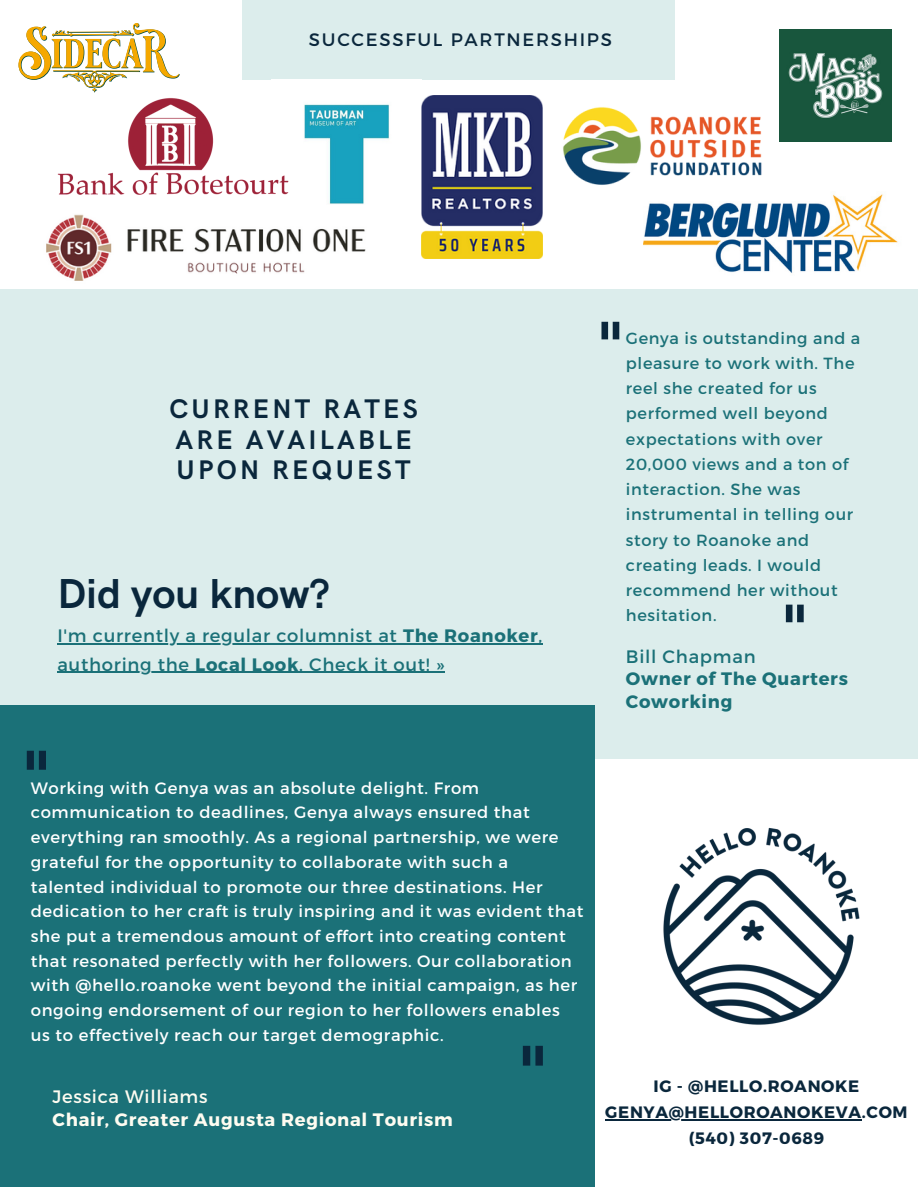
<style>
.page{position:relative;width:918px;height:1188px;background:#fff}
.page>*{position:absolute;margin:0;border:0;box-sizing:border-box;transform-origin:0 0}
.t1{font:700 74.1px "HK Grotesk";color:#0a273c}
.t2{font:700 71.1px "HK Grotesk";color:#0a273c}
.t3{font:700 66px "HK Grotesk";color:#0a273c}
.t4{font:700 42px "HK Grotesk";color:#0a273c}
.t5{font:700 27px/30.3px "HK Grotesk";letter-spacing:.12em;color:#0a273c}
.t6{font:19.35px "Montserrat";letter-spacing:.04em;color:#fff}
.t7{font:18px/28.2px "Montserrat";letter-spacing:.04em;color:#1b7178}
.t8{font:700 18px "Montserrat";letter-spacing:.04em;color:#fefcf1}
.t9{font:700 18px/22.5px "Montserrat";letter-spacing:.04em;color:#1b7178}
.t10{font:18px "Montserrat";letter-spacing:.095em;color:#0a273c}
.t11{font:18px "Montserrat";letter-spacing:.04em;color:#fefcf1}
.t12{font:16.5px/24.8px "Montserrat";letter-spacing:.04em;color:#fff}
.t13{font:700 16.5px/25.8px "Montserrat";letter-spacing:.04em;color:#0a273c;text-align:center}
.t14{font:16.2px/25.2px "Montserrat";letter-spacing:.04em;color:#1b7178}
.s1{font-weight:700}
</style>
<div class="page">
<div style="left:0;top:289px;width:918px;height:470px;background:#dcedec"></div>
<div style="left:242px;top:0;width:433px;height:79px;background:#dcedec"></div>
<img style="left:304px;top:104px;width:85px;height:100px">
<img style="left:46px;top:214px;width:320px;height:67px">
<svg style="left:18px;top:23px;width:162px;height:70px"></svg>
<img style="left:779px;top:29px;width:113px;height:113px">
<div style="left:0;top:706px;width:595px;height:481px;background:#1b7178"></div>
<img style="left:663px;top:827px;width:197px;height:198px">
<img style="left:421px;top:96px;width:122px;height:163px">
<img style="left:644px;top:194px;width:254px;height:79px">
<img style="left:57px;top:98px;width:232px;height:97px">
<img style="left:563px;top:107px;width:199px;height:78px">
<hr style="left:57px;top:644px;width:346px;height:1px;background:#1b7178">
<hr style="left:403px;top:644px;width:136px;height:1px;background:#1b7178">
<hr style="left:57px;top:672px;width:138px;height:1px;background:#1b7178">
<hr style="left:195px;top:672px;width:104px;height:1px;background:#1b7178">
<hr style="left:299px;top:672px;width:146px;height:1px;background:#1b7178">
<hr style="left:605px;top:1119px;width:257px;height:1px;background:#0a273c">
<p class="t10" style="left:309px;top:28px;width:305px">SUCCESSFUL PARTNERSHIPS</p>
<h3 class="t5" style="left:169px;top:395px;width:250px">CURRENT RATES<br>ARE AVAILABLE<br>UPON REQUEST</h3>
<h3 class="t4" style="left:57px;top:570px;width:274px">Did you know?</h3>
<p class="t7" style="left:57px;top:621px;width:487px">I'm currently a regular columnist at <span class="s1">The Roanoker</span>, authoring the <span class="s1">Local Look</span>. Check it out! »</p>
<h2 class="t2" style="left:20px;top:736px;width:35px">"</h2>
<p class="t12" style="left:31px;top:775px;width:554px">Working with Genya was an absolute delight. From communication to deadlines, Genya always ensured that everything ran smoothly. As a regional partnership, we were grateful for the opportunity to collaborate with such a talented individual to promote our three destinations. Her dedication to her craft is truly inspiring and it was evident that she put a tremendous amount of effort into creating content that resonated perfectly with her followers. Our collaboration with @hello.roanoke went beyond the initial campaign, as her ongoing endorsement of our region to her followers enables<br>us to effectively reach our target demographic.</p>
<h1 class="t1" style="left:516px;top:1030px;width:36px">"</h1>
<p class="t11" style="left:53px;top:1085px;width:157px">Jessica Williams</p>
<p class="t8" style="left:53px;top:1108px;width:402px">Chair, Greater Augusta Regional Tourism</p>
<p class="t6" style="left:66px;top:1093px;width:126px">Jamie Inlow</p>
<h3 class="t3" style="left:595px;top:308px;width:32px">"</h3>
<p class="t14" style="left:626px;top:324px;width:236px">Genya is outstanding and a pleasure to work with. The reel she created for us performed well beyond expectations with over<br>20,000 views and a ton of interaction. She was instrumental in telling our story to Roanoke and creating leads. I would recommend her without hesitation.</p>
<h3 class="t3" style="left:779px;top:591px;width:32px">"</h3>
<p class="t7" style="left:626px;top:641px;width:131px">Bill Chapman</p>
<p class="t9" style="left:626px;top:667px;width:223px">Owner of The Quarters<br>Coworking</p>
<p class="t13" style="left:605px;top:1073px;width:304px">IG - @HELLO.ROANOKE<br>GENYA@HELLOROANOKEVA.COM (540) 307-0689</p>
</div>
